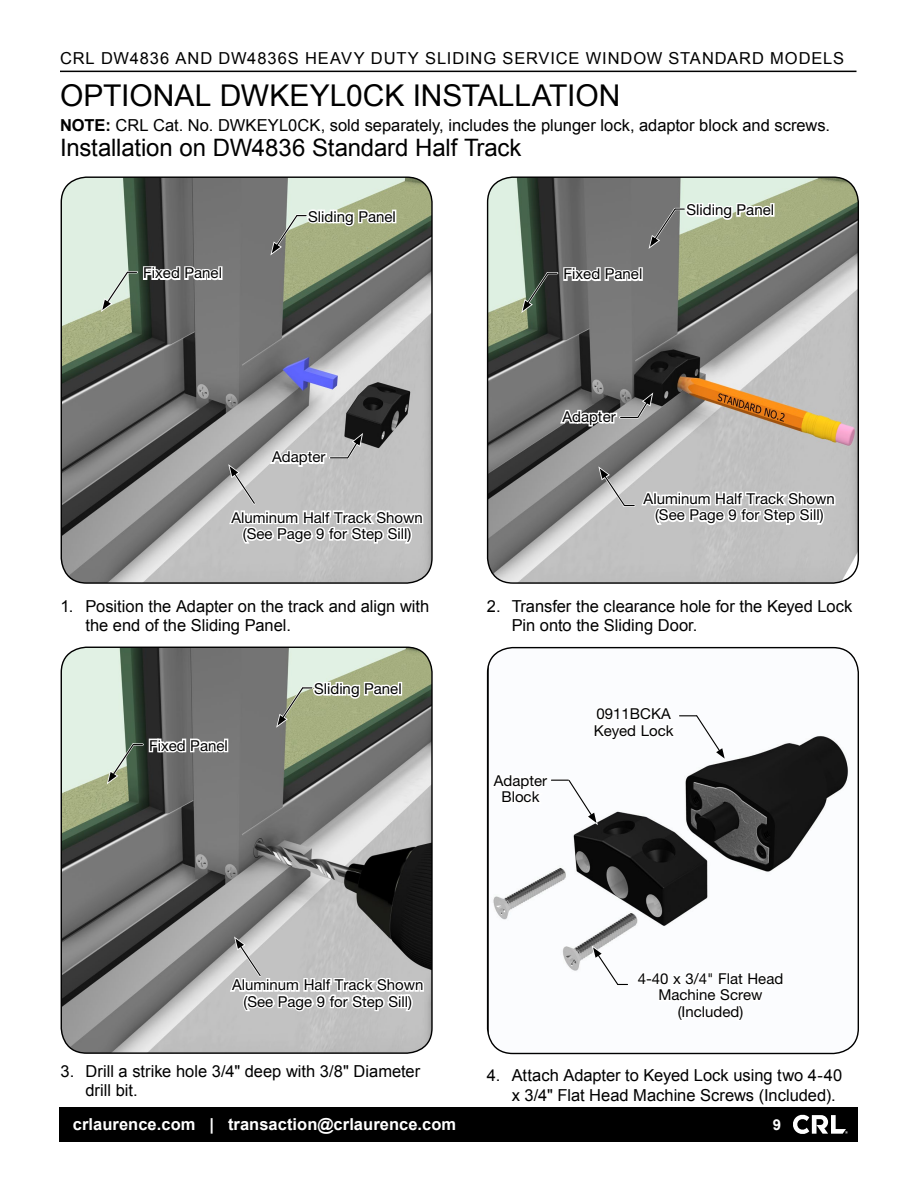
<style>
.page{position:relative;width:918px;height:1188px;background:#fff}
.page>*{position:absolute;margin:0;border:0;box-sizing:border-box;transform-origin:0 0}
.t1{font:30px "Arial";letter-spacing:-.005em;color:#000}
.t2{font:24px "Arial";letter-spacing:-.005em;color:#000}
.t3{font:16.5px/19.5px "Arial";color:#000}
.t4{font:16.5px "Arial";letter-spacing:.055em;color:#000}
.t5{font:700 16.5px "Arial";letter-spacing:.005em;color:#fff}
.t6{font:15px/16.5px "Helvetica Neue";color:#000;text-align:center}
.t7{font:700 15px "Arial";color:#fff}
.s1{font-weight:700}
</style>
<div class="page">
<div style="left:59px;top:1107px;width:799px;height:35px;background:#000"></div>
<hr style="left:60px;top:71px;width:796px;height:1px;background:#000">
<img style="left:489px;top:648px;width:369px;height:405px">
<svg style="left:490px;top:692px;width:236px;height:133px"></svg>
<svg style="left:635px;top:965px;width:150px;height:59px"></svg>
<svg style="left:592px;top:945px;width:36px;height:43px"></svg>
<img style="left:488px;top:177px;width:370px;height:406px">
<div style="left:770px;top:203px;width:5px;height:14px;border:3px solid #fff"></div>
<svg style="left:649px;top:200px;width:125px;height:49px"></svg>
<svg style="left:558px;top:392px;width:95px;height:37px;background:#888"></svg>
<div style="left:639px;top:267px;width:4px;height:14px;border:3px solid #fff"></div>
<svg style="left:521px;top:265px;width:121px;height:48px;background:#787b78"></svg>
<svg style="left:640px;top:474px;width:197px;height:54px"></svg>
<svg style="left:598px;top:466px;width:36px;height:43px;background:#b3b3b3"></svg>
<img style="left:61px;top:178px;width:371px;height:405px">
<svg style="left:270px;top:206px;width:126px;height:49px;background:#acb497"></svg>
<svg style="left:101px;top:264px;width:121px;height:48px;background:#8a9189"></svg>
<svg style="left:227px;top:433px;width:198px;height:113px"></svg>
<img style="left:61px;top:647px;width:371px;height:406px">
<svg style="left:276px;top:679px;width:126px;height:49px;background:#a8b093"></svg>
<svg style="left:107px;top:737px;width:121px;height:47px;background:#838982"></svg>
<svg style="left:228px;top:936px;width:197px;height:78px"></svg>
<svg style="left:793px;top:1114px;width:55px;height:20px"></svg>
<p class="t4" style="left:60px;top:47px;width:786px">CRL DW4836 AND DW4836S HEAVY DUTY SLIDING SERVICE WINDOW STANDARD MODELS</p>
<h1 class="t1" style="left:60px;top:76px;width:562px">OPTIONAL DWKEYL0CK INSTALLATION</h1>
<p class="t3" style="left:60px;top:115px;width:772px"><span class="s1">NOTE:</span> CRL Cat. No. DWKEYL0CK, sold separately, includes the plunger lock, adaptor block and screws.</p>
<h2 class="t2" style="left:60px;top:132px;width:463px">Installation on DW4836 Standard Half Track</h2>
<p class="t6" style="left:143px;top:265px;width:80px">Fixed Panel</p>
<p class="t6" style="left:308px;top:208px;width:89px">Sliding Panel</p>
<p class="t6" style="left:272px;top:449px;width:55px">Adapter</p>
<p class="t6" style="left:231px;top:509px;width:193px">Aluminum Half Track Shown (See Page 9 for Step Sill)</p>
<p class="t3" style="left:85px;top:597px;width:345px;text-indent:-25px">1. Position the Adapter on the track and align with the end of the Sliding Panel.</p>
<p class="t6" style="left:149px;top:737px;width:80px">Fixed Panel</p>
<p class="t6" style="left:314px;top:680px;width:89px">Sliding Panel</p>
<p class="t6" style="left:564px;top:266px;width:80px">Fixed Panel</p>
<p class="t6" style="left:686px;top:201px;width:89px">Sliding Panel</p>
<p class="t6" style="left:562px;top:408px;width:55px">Adapter</p>
<p class="t6" style="left:644px;top:490px;width:193px">Aluminum Half Track Shown (See Page 9 for Step Sill)</p>
<p class="t3" style="left:512px;top:597px;width:342px;text-indent:-25px">2. Transfer the clearance hole for the Keyed Lock<br>Pin onto the Sliding Door.</p>
<p class="t6" style="left:494px;top:772px;width:55px">Adapter<br>Block</p>
<p class="t6" style="left:594px;top:705px;width:81px;text-align:left">0911BCKA<br>Keyed Lock</p>
<p class="t6" style="left:232px;top:976px;width:193px">Aluminum Half Track Shown (See Page 9 for Step Sill)</p>
<p class="t6" style="left:638px;top:970px;width:147px">4-40 x 3/4" Flat Head<br>Machine Screw (Included)</p>
<p class="t3" style="left:85px;top:1061px;width:336px;text-indent:-25px">3. Drill a strike hole 3/4" deep with 3/8" Diameter drill bit.</p>
<p class="t3" style="left:512px;top:1066px;width:332px;text-indent:-25px">4. Attach Adapter to Keyed Lock using two 4-40 x 3/4" Flat Head Machine Screws (Included).</p>
<p class="t5" style="left:73px;top:1113px;width:385px">crlaurence.com | transaction@crlaurence.com</p>
<p class="t7" style="left:773px;top:1114px;width:10px">9</p>
</div>
